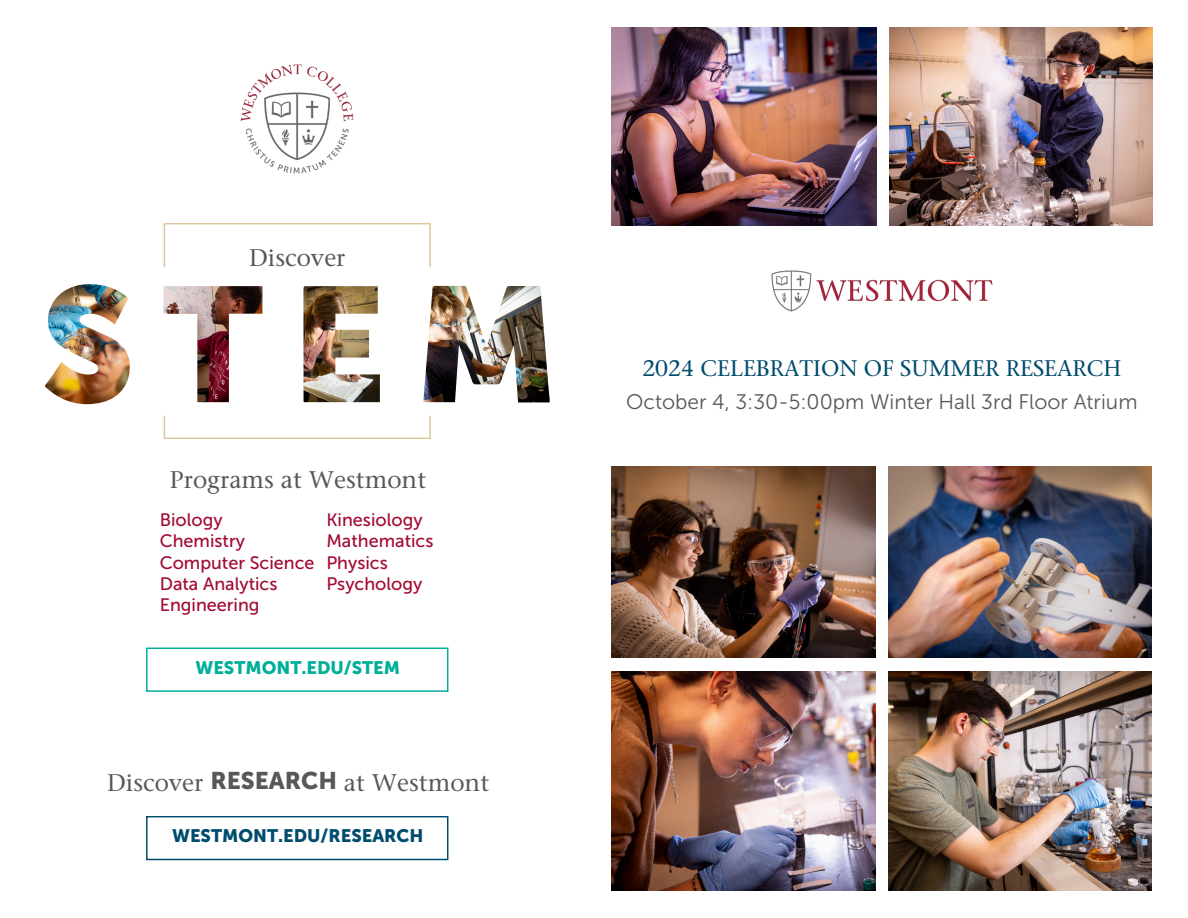
<style>
.page{position:relative;width:1188px;height:918px;background:#fff}
.page>*{position:absolute;margin:0;border:0;box-sizing:border-box;transform-origin:0 0}
.t1{font:500 24px "Stone Serif Std";color:#58585a}
.t2{font:500 22.5px "Stone Serif Std";color:#004c6d}
.t3{font:21px "Museo Sans 300";color:#58585a}
.t4{font:18px/21.3px "Museo Sans 500";color:#a20b32}
.t5{font:18px "Museo Sans 900";color:#004c6d}
.t6{font:18px "Museo Sans 900";color:#00af99}
.s1{font-family:"Museo Sans 900";font-weight:400}
</style>
<div class="page">
<img style="left:771px;top:270px;width:222px;height:42px">
<img style="left:889px;top:27px;width:263px;height:198px">
<img style="left:612px;top:27px;width:264px;height:198px">
<img style="left:889px;top:671px;width:263px;height:220px">
<img style="left:612px;top:671px;width:263px;height:220px">
<img style="left:612px;top:467px;width:263px;height:191px">
<img style="left:889px;top:467px;width:263px;height:191px">
<img style="left:423px;top:286px;width:126px;height:116px">
<img style="left:45px;top:284px;width:85px;height:120px">
<img style="left:303px;top:286px;width:77px;height:116px">
<img style="left:163px;top:286px;width:99px;height:116px">
<svg style="left:146px;top:648px;width:302px;height:44px"></svg>
<svg style="left:146px;top:816px;width:302px;height:44px"></svg>
<svg style="left:164px;top:223px;width:267px;height:44px"></svg>
<svg style="left:164px;top:416px;width:267px;height:23px"></svg>
<img style="left:240px;top:64px;width:114px;height:110px">
<h2 class="t1" style="left:249px;top:249px;width:98px">Discover</h2>
<h2 class="t1" style="left:170px;top:470px;width:258px">Programs at Westmont</h2>
<p class="t4" style="left:160px;top:509px;width:64px">Biology</p>
<p class="t4" style="left:160px;top:531px;width:156px">Chemistry<br>Computer Science</p>
<h3 class="t4" style="left:160px;top:573px;width:119px">Data Analytics</h3>
<p class="t4" style="left:160px;top:595px;width:101px">Engineering</p>
<p class="t4" style="left:326px;top:509px;width:109px">Kinesiology<br>Mathematics<br>Physics<br>Psychology</p>
<p class="t6" style="left:195px;top:657px;width:206px">WESTMONT.EDU/STEM</p>
<h1 class="t1" style="left:107px;top:773px;width:384px">Discover <span class="s1">RESEARCH</span> at Westmont</h1>
<p class="t5" style="left:172px;top:825px;width:253px">WESTMONT.EDU/RESEARCH</p>
<p class="t2" style="left:642px;top:359px;width:481px">2024 CELEBRATION OF SUMMER RESEARCH</p>
<p class="t3" style="left:626px;top:390px;width:513px">October 4, 3:30-5:00pm Winter Hall 3rd Floor Atrium</p>
</div>
